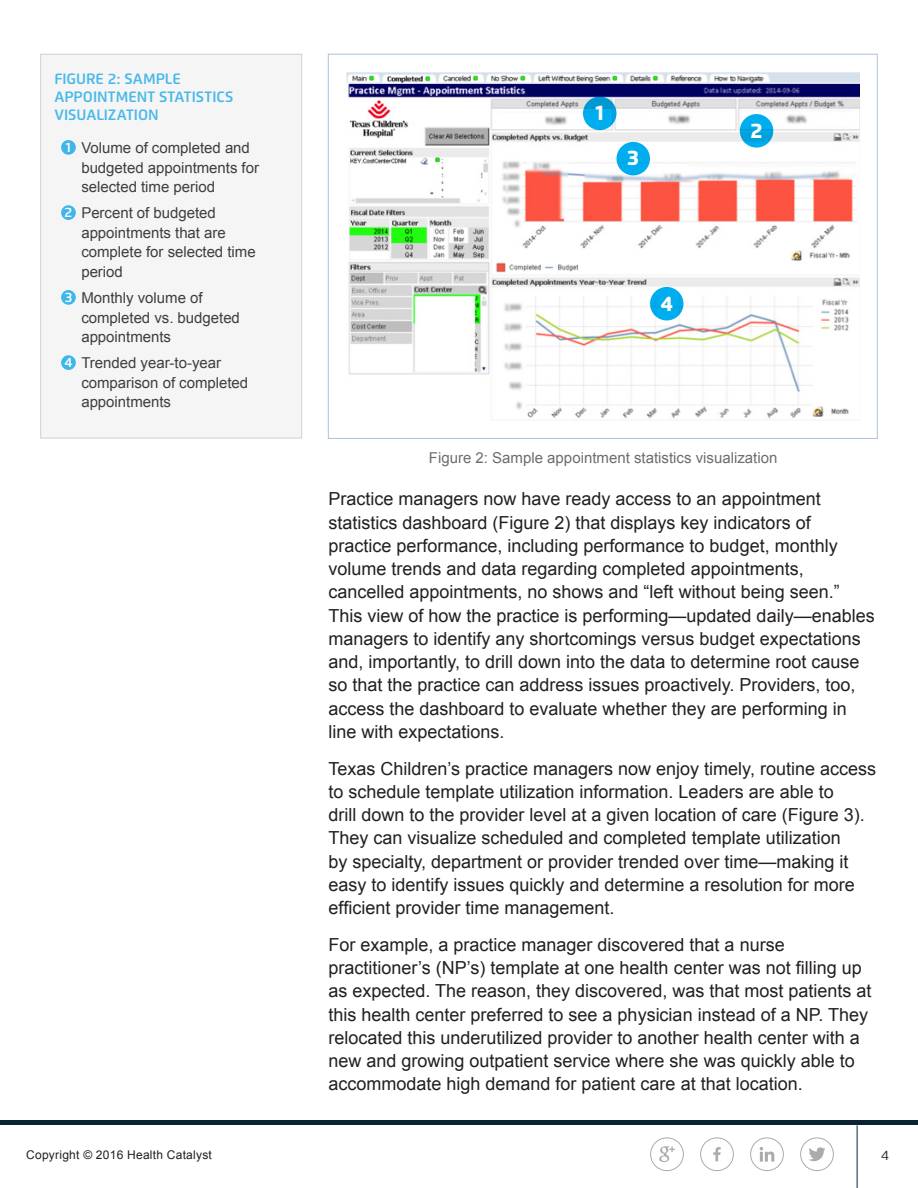
<style>
.page{position:relative;width:918px;height:1188px;background:#fff}
.page>*{position:absolute;margin:0;border:0;box-sizing:border-box;transform-origin:0 0}
.t1{font:800 21px "Flexo";color:#fff}
.Body_Copy{font:18px/23.2px "Arial";color:#231f20}
.Sidebar_bullets{font:15px/19.5px "Arial";color:#3e3e3f}
.Captions{font:15px "Arial";color:#6c6d70}
.Sidebar_header{font:600 15px/18px "Flexo";color:#48b8e9}
.t2{font:600 13.5px "Flexo";color:#fff}
.t3{font:13.5px "Flexo";color:#231f20}
.t4{font:12px "Arial";letter-spacing:.02em;color:#231f20}
</style>
<div class="page">
<svg style="left:659px;top:1146px;width:16px;height:16px"></svg>
<div style="left:650px;top:1137px;width:34px;height:34px;border:1px solid #aeaaa9;border-radius:50%"></div>
<hr style="left:857px;top:1125px;width:1px;height:63px;background:#062437">
<div style="left:0;top:1120px;width:918px;height:5px;background:#0a2334"></div>
<svg style="left:809px;top:1147px;width:17px;height:14px"></svg>
<div style="left:800px;top:1137px;width:34px;height:34px;border:1px solid #aeaaa9;border-radius:50%"></div>
<svg style="left:713px;top:1147px;width:8px;height:14px"></svg>
<div style="left:700px;top:1137px;width:34px;height:34px;border:1px solid #aeaaa9;border-radius:50%"></div>
<svg style="left:760px;top:1147px;width:14px;height:15px"></svg>
<div style="left:750px;top:1137px;width:34px;height:34px;border:1px solid #aeaaa9;border-radius:50%"></div>
<img style="left:346px;top:72px;width:513px;height:348px">
<div style="left:41px;top:54px;width:261px;height:384px;background:#f4f5f4"></div>
<div style="left:61px;top:140px;width:15px;height:15px;background:#3eb6e9;border-radius:50%"></div>
<div style="left:61px;top:205px;width:15px;height:15px;background:#3eb6e9;border-radius:50%"></div>
<div style="left:61px;top:290px;width:15px;height:15px;background:#3eb6e9;border-radius:50%"></div>
<div style="left:61px;top:355px;width:15px;height:15px;background:#3eb6e9;border-radius:50%"></div>
<div style="left:40px;top:54px;width:262px;height:384px;border:1px solid #cfd0d2"></div>
<svg style="left:583px;top:97px;width:33px;height:33px"></svg>
<svg style="left:740px;top:114px;width:33px;height:34px"></svg>
<div style="left:616px;top:142px;width:34px;height:33px;background:#00aeef;border-radius:50%"></div>
<div style="left:650px;top:287px;width:34px;height:33px;background:#00aeef;border-radius:50%"></div>
<p class="Sidebar_header" style="left:54px;top:70px;width:180px">FIGURE 2: SAMPLE<br>APPOINTMENT STATISTICS<br>VISUALIZATION</p>
<p class="t2" style="left:66px;top:139px;width:6px">1</p>
<p class="Sidebar_bullets" style="left:81px;top:138px;width:179px">Volume of completed and budgeted appointments for selected time period</p>
<p class="t2" style="left:65px;top:204px;width:9px">2</p>
<p class="Sidebar_bullets" style="left:81px;top:204px;width:176px">Percent of budgeted appointments that are complete for selected time period</p>
<p class="t2" style="left:65px;top:289px;width:9px">3</p>
<p class="Sidebar_bullets" style="left:81px;top:288px;width:160px">Monthly volume of completed vs. budgeted appointments</p>
<p class="t2" style="left:64px;top:354px;width:9px">4</p>
<p class="Sidebar_bullets" style="left:81px;top:354px;width:168px">Trended year-to-year comparison of completed appointments</p>
<p class="t1" style="left:596px;top:100px;width:10px">1</p>
<p class="t1" style="left:627px;top:145px;width:13px">3</p>
<p class="t1" style="left:660px;top:290px;width:14px">4</p>
<p class="t1" style="left:751px;top:117px;width:14px">2</p>
<p class="Captions" style="left:429px;top:448px;width:350px">Figure 2: Sample appointment statistics visualization</p>
<p class="Body_Copy" style="left:328px;top:488px;width:548px">Practice managers now have ready access to an appointment statistics dashboard (Figure 2) that displays key indicators of practice performance, including performance to budget, monthly volume trends and data regarding completed appointments, cancelled appointments, no shows and “left without being seen.” This view of how the practice is performing—updated daily—enables managers to identify any shortcomings versus budget expectations and, importantly, to drill down into the data to determine root cause so that the practice can address issues proactively. Providers, too, access the dashboard to evaluate whether they are performing in line with expectations.</p>
<p class="Body_Copy" style="left:328px;top:757px;width:549px">Texas Children’s practice managers now enjoy timely, routine access to schedule template utilization information. Leaders are able to<br>drill down to the provider level at a given location of care (Figure 3).<br>They can visualize scheduled and completed template utilization<br>by specialty, department or provider trended over time—making it easy to identify issues quickly and determine a resolution for more efficient provider time management.</p>
<p class="Body_Copy" style="left:328px;top:933px;width:544px">For example, a practice manager discovered that a nurse practitioner’s (NP’s) template at one health center was not filling up as expected. The reason, they discovered, was that most patients at this health center preferred to see a physician instead of a NP. They relocated this underutilized provider to another health center with a new and growing outpatient service where she was quickly able to accommodate high demand for patient care at that location.</p>
<p class="t4" style="left:26px;top:1147px;width:187px">Copyright © 2016 Health Catalyst</p>
<p class="t3" style="left:881px;top:1147px;width:10px">4</p>
</div>
